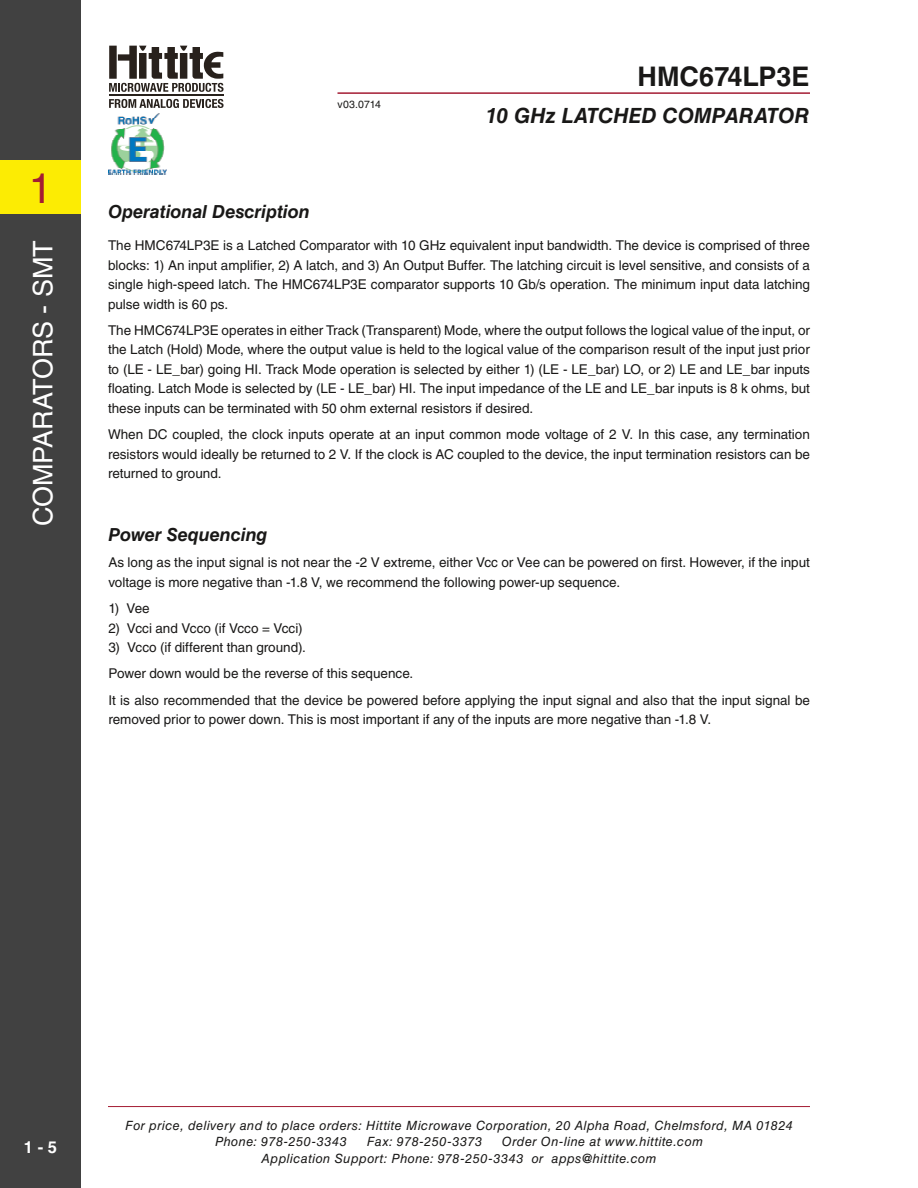
<style>
.page{position:relative;width:918px;height:1188px;background:#fff}
.page>*{position:absolute;margin:0;border:0;box-sizing:border-box;transform-origin:0 0}
.t1{font:42px "Helvetica LT Std";color:#a41c33}
.t2{font:27px "Helvetica LT Std";letter-spacing:-.01em;color:#fff}
.t3{font:700 27px "Helvetica LT Std";color:#191817}
.t4{font:italic 700 21px "Helvetica LT Std";letter-spacing:-.005em;color:#191817}
.t5{font:italic 700 18px "Helvetica LT Std";letter-spacing:-.005em;color:#191817}
.t6{font:700 16.5px "Helvetica LT Std";color:#fff}
.t7{font:13.5px/19.5px "Helvetica LT Std";color:#191817;text-align:justify}
.t8{font:italic 12.75px/16.5px "Helvetica LT Std";letter-spacing:.035em;color:#191817}
.t9{font:10.5px "Helvetica LT Std";color:#191817}
</style>
<div class="page">
<hr style="left:108px;top:1106px;width:702px;height:1px;background:#a41c33">
<hr style="left:337px;top:92px;width:473px;height:2px;background:#a41c33">
<img style="left:108px;top:113px;width:58px;height:62px">
<div style="left:0;top:0;width:81px;height:1188px;background:#414141"></div>
<div style="left:0;top:160px;width:81px;height:54px;background:#fcec03"></div>
<svg style="left:109px;top:99px;width:115px;height:9px"></svg>
<svg style="left:109px;top:46px;width:115px;height:46px"></svg>
<hr style="left:109px;top:94px;width:114px;height:2px;background:#28211c">
<h1 class="t1" style="left:29px;top:164px;width:25px">1</h1>
<h2 class="t2" style="left:27px;top:526px;width:286px;rotate:-90deg">comparators - SMT</h2>
<p class="t9" style="left:338px;top:98px;width:45px">v03.0714</p>
<h3 class="t5" style="left:108px;top:201px;width:203px">Operational Description</h3>
<h2 class="t3" style="left:638px;top:60px;width:174px">HMC674LP3E</h2>
<h3 class="t4" style="left:486px;top:103px;width:325px">10 GHz LATCHED COMPARATOR</h3>
<p class="t7" style="left:108px;top:236px;width:704px">The HMC674LP3E is a Latched Comparator with 10 GHz equivalent input bandwidth. The device is comprised of three blocks: 1) An input amplifier, 2) A latch, and 3) An Output Buffer. The latching circuit is level sensitive, and consists of a single high-speed latch. The HMC674LP3E comparator supports 10 Gb/s operation. The minimum input data latching pulse width is 60 ps.</p>
<p class="t7" style="left:108px;top:320px;width:704px">The HMC674LP3E operates in either Track (Transparent) Mode, where the output follows the logical value of the input, or the Latch (Hold) Mode, where the output value is held to the logical value of the comparison result of the input just prior to (LE - LE_bar) going HI. Track Mode operation is selected by either 1) (LE - LE_bar) LO, or 2) LE and LE_bar inputs floating. Latch Mode is selected by (LE - LE_bar) HI. The input impedance of the LE and LE_bar inputs is 8 k ohms, but these inputs can be terminated with 50 ohm external resistors if desired.</p>
<p class="t7" style="left:108px;top:425px;width:704px">When DC coupled, the clock inputs operate at an input common mode voltage of 2 V. In this case, any termination resistors would ideally be returned to 2 V. If the clock is AC coupled to the device, the input termination resistors can be returned to ground.</p>
<h3 class="t5" style="left:108px;top:524px;width:161px">Power Sequencing</h3>
<p class="t7" style="left:108px;top:553px;width:703px">As long as the input signal is not near the -2 V extreme, either Vcc or Vee can be powered on first. However, if the input voltage is more negative than -1.8 V, we recommend the following power-up sequence.</p>
<p class="t7" style="left:108px;top:599px;width:43px">1) Vee</p>
<p class="t7" style="left:108px;top:618px;width:196px">2) Vcci and Vcco (if Vcco = Vcci)</p>
<p class="t7" style="left:108px;top:634px;width:703px;line-height:26.2px;text-align:left">3) Vcco (if different than ground).<br>Power down would be the reverse of this sequence.<br>It is also recommended that the device be powered before applying the input signal and also that the input signal be</p>
<p class="t7" style="left:108px;top:710px;width:604px">removed prior to power down. This is most important if any of the inputs are more negative than -1.8 V.</p>
<p class="t6" style="left:24px;top:1137px;width:35px">1 - 5</p>
<p class="t8" style="left:215px;top:1117px;width:579px;text-indent:-90px">For price, delivery and to place orders: Hittite Microwave Corporation, 20 Alpha Road, Chelmsford, MA 01824<br>Phone: 978-250-3343</p>
<p class="t8" style="left:262px;top:1133px;width:443px;text-indent:240px">Order On-line at www.hittite.com<br>Application Support: Phone: 978-250-3343 or apps@hittite.com</p>
<p class="t8" style="left:367px;top:1133px;width:117px">Fax: 978-250-3373</p>
</div>
